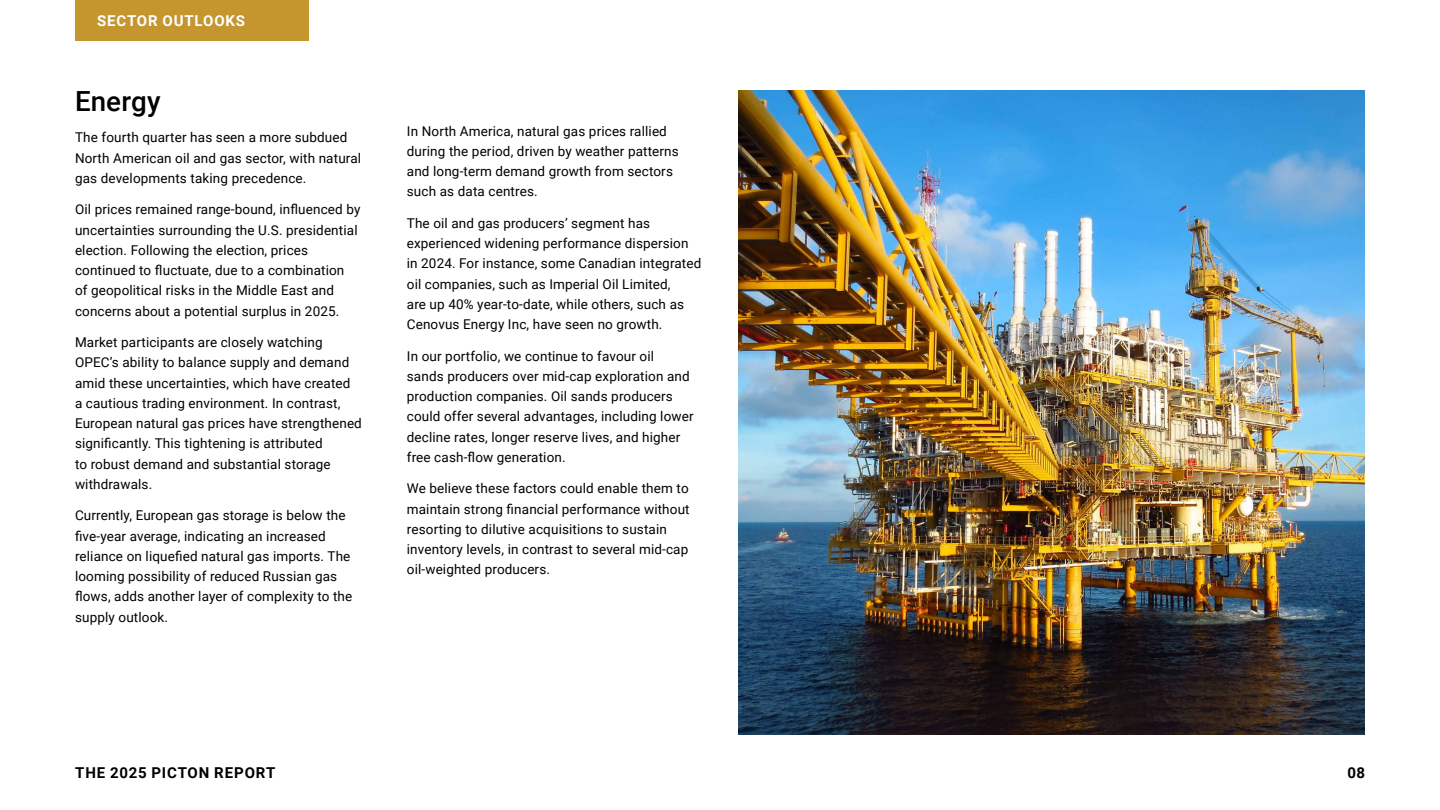
<style>
.page{position:relative;width:1440px;height:810px;background:#fff}
.page>*{position:absolute;margin:0;border:0;box-sizing:border-box;transform-origin:0 0}
.t1{font:500 27.75px "Roboto";letter-spacing:.005em;color:#000}
.t2{font:700 15px "Roboto";letter-spacing:.055em;color:#000}
.t3{font:700 15px "Roboto";letter-spacing:.055em;color:#fff}
.t4{font:13.5px/20.2px "Roboto";letter-spacing:.01em;color:#000}
</style>
<div class="page">
<img style="left:739px;top:90px;width:626px;height:645px">
<div style="left:75px;top:0;width:233px;height:40px;background:#c4962d"></div>
<p class="t3" style="left:97px;top:10px;width:149px">SECTOR OUTLOOKS</p>
<h1 class="t1" style="left:75px;top:82px;width:87px">Energy</h1>
<p class="t4" style="left:75px;top:127px;width:288px">The fourth quarter has seen a more subdued<br>North American oil and gas sector, with natural gas developments taking precedence.</p>
<p class="t4" style="left:75px;top:199px;width:287px">Oil prices remained range-bound, influenced by uncertainties surrounding the U.S. presidential election. Following the election, prices continued to fluctuate, due to a combination<br>of geopolitical risks in the Middle East and concerns about a potential surplus in 2025.</p>
<p class="t4" style="left:75px;top:332px;width:288px">Market participants are closely watching OPEC’s ability to balance supply and demand amid these uncertainties, which have created<br>a cautious trading environment. In contrast, European natural gas prices have strengthened significantly. This tightening is attributed<br>to robust demand and substantial storage withdrawals.</p>
<p class="t4" style="left:75px;top:505px;width:279px">Currently, European gas storage is below the five-year average, indicating an increased reliance on liquefied natural gas imports. The looming possibility of reduced Russian gas flows, adds another layer of complexity to the supply outlook.</p>
<p class="t4" style="left:407px;top:120px;width:273px">In North America, natural gas prices rallied during the period, driven by weather patterns and long-term demand growth from sectors such as data centres.</p>
<p class="t4" style="left:407px;top:212px;width:296px">The oil and gas producers’ segment has experienced widening performance dispersion in 2024. For instance, some Canadian integrated oil companies, such as Imperial Oil Limited,<br>are up 40% year-to-date, while others, such as Cenovus Energy Inc, have seen no growth.</p>
<p class="t4" style="left:407px;top:345px;width:288px">In our portfolio, we continue to favour oil sands producers over mid-cap exploration and production companies. Oil sands producers could offer several advantages, including lower decline rates, longer reserve lives, and higher free cash-flow generation.</p>
<p class="t4" style="left:407px;top:478px;width:284px">We believe these factors could enable them to maintain strong financial performance without resorting to dilutive acquisitions to sustain inventory levels, in contrast to several mid-cap oil-weighted producers.</p>
<p class="t2" style="left:75px;top:762px;width:202px">THE 2025 PICTON REPORT</p>
<p class="t2" style="left:1347px;top:762px;width:19px">08</p>
</div>
